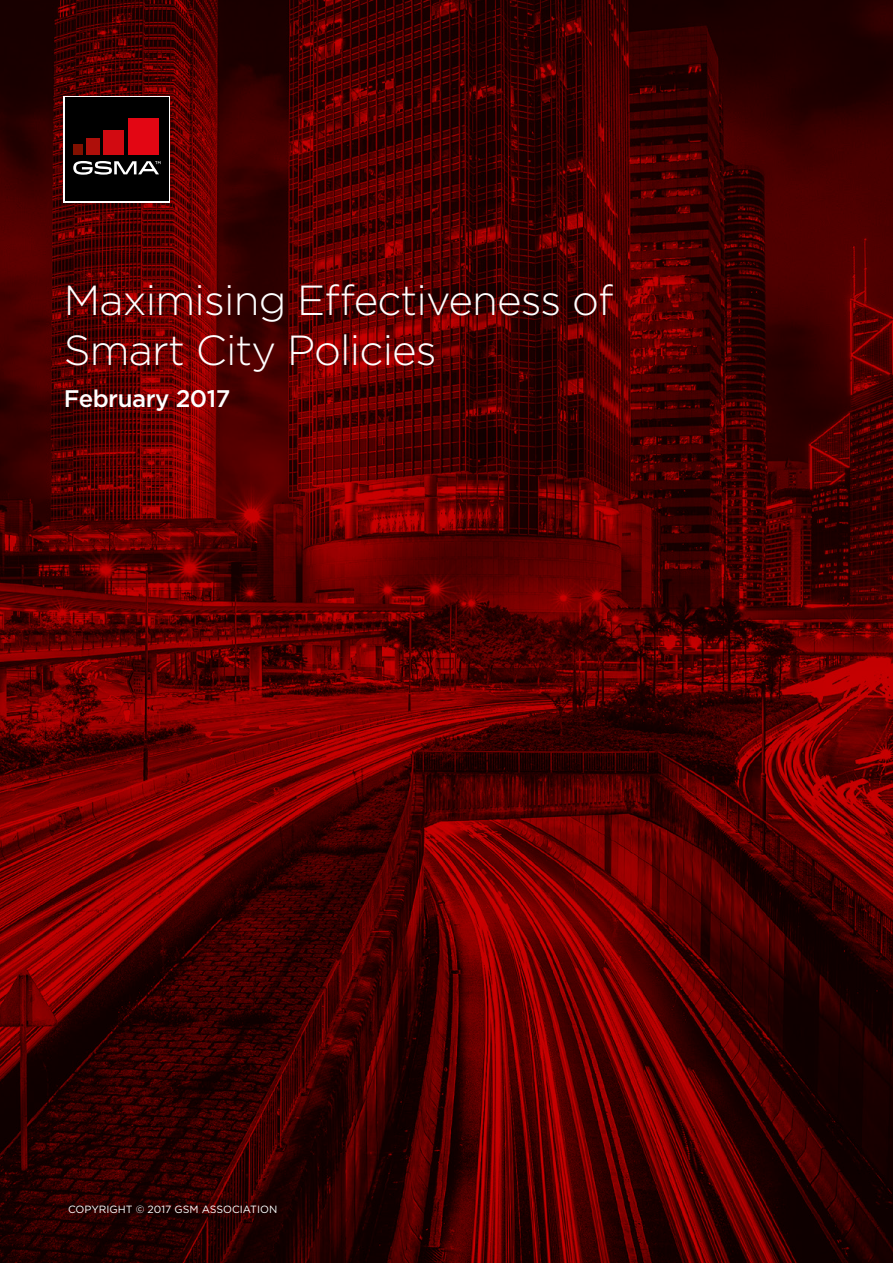
<style>
.page{position:relative;width:893px;height:1263px;background:#fff}
.page>*{position:absolute;margin:0;border:0;box-sizing:border-box;transform-origin:0 0}
.t1{font:300 42px/50.4px "Gotham";letter-spacing:-.02em;color:#fff}
.t2{font:500 24px "Gotham";letter-spacing:-.02em;color:#fff}
.t3{font:10.5px "Gotham";color:#fff}
</style>
<div class="page">
<img style="left:0;top:0;width:893px;height:1263px">
<svg style="left:64px;top:96px;width:106px;height:107px"></svg>
<div style="left:65px;top:98px;width:104px;height:103px;background:#000"></div>
<svg style="left:73px;top:161px;width:87px;height:14px"></svg>
<div style="left:74px;top:144px;width:9px;height:11px;background:#811000"></div>
<div style="left:86px;top:138px;width:14px;height:17px;background:#ae0f0a"></div>
<div style="left:103px;top:130px;width:21px;height:25px;background:#d20a11"></div>
<div style="left:128px;top:118px;width:30px;height:37px;background:#e30613"></div>
<p class="t1" style="left:64px;top:274px;width:551px">Maximising Effectiveness of<br>Smart City Policies</p>
<p class="t2" style="left:64px;top:383px;width:168px">February 2017</p>
<p class="t3" style="left:68px;top:1202px;width:211px">COPYRIGHT © 2017 GSM ASSOCIATION</p>
</div>
